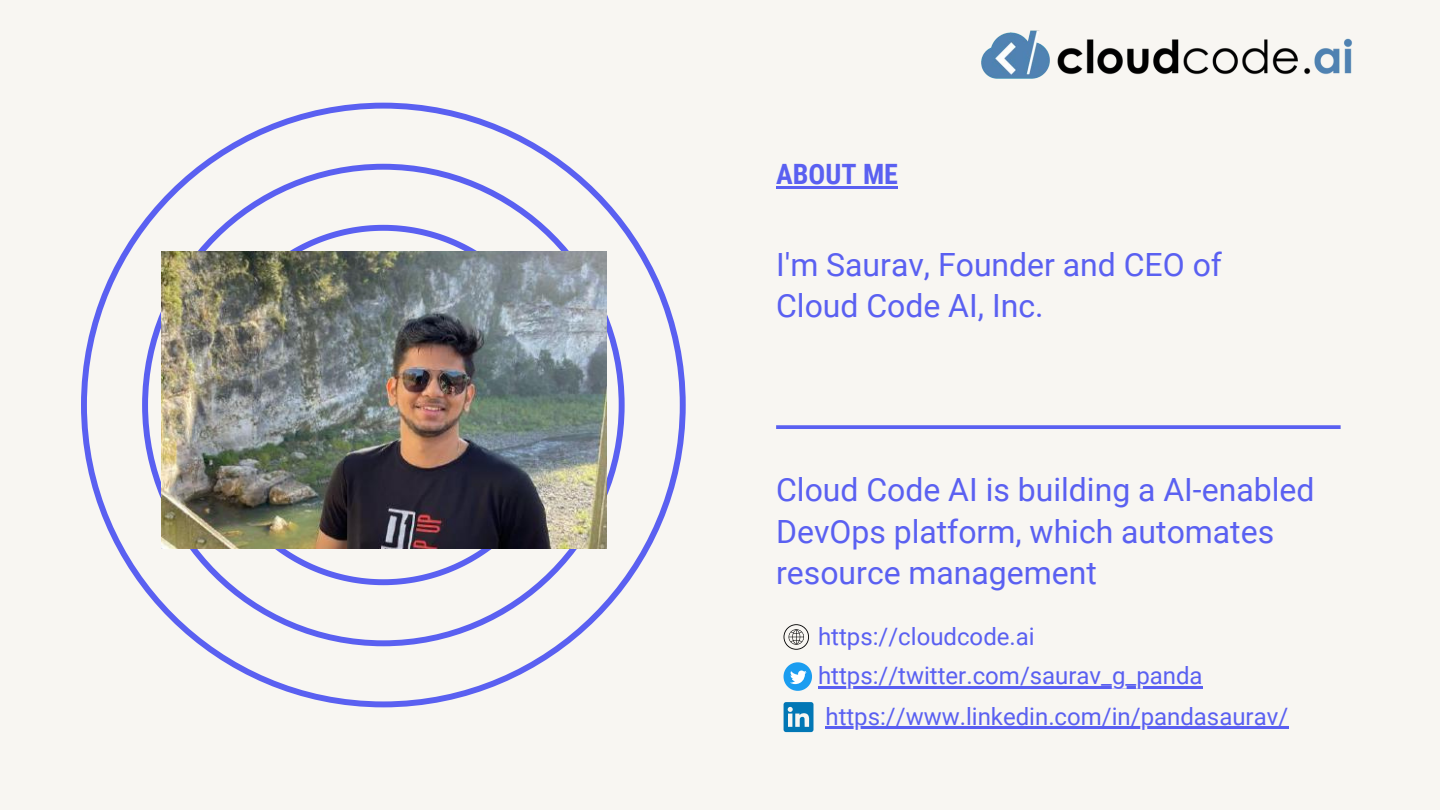
<style>
.page{position:relative;width:1440px;height:810px;background:#f8f6f2}
.page>*{position:absolute;margin:0;border:0;box-sizing:border-box;transform-origin:0 0}
.t1{font:32px/41.2px "Roboto";color:#5a60f1}
.t2{font:700 28px "Roboto Condensed";color:#5a60f1}
.t3{font:24px "Roboto";color:#5a60f1}
</style>
<div class="page">
<svg style="left:81px;top:103px;width:605px;height:604px"></svg>
<svg style="left:776px;top:425px;width:565px;height:4px;background:#6369f1"></svg>
<img style="left:981px;top:30px;width:371px;height:49px">
<svg style="left:784px;top:624px;width:25px;height:26px"></svg>
<svg style="left:784px;top:662px;width:28px;height:29px"></svg>
<svg style="left:784px;top:702px;width:30px;height:30px"></svg>
<img style="left:161px;top:251px;width:446px;height:297px">
<hr style="left:776px;top:186px;width:122px;height:2px;background:#5a60f1">
<hr style="left:818px;top:686px;width:385px;height:2px;background:#5a60f1">
<hr style="left:825px;top:726px;width:464px;height:3px;background:#5a60f1">
<h1 class="t2" style="left:776px;top:158px;width:123px">ABOUT ME</h1>
<p class="t1" style="left:776px;top:245px;width:447px">I'm Saurav, Founder and CEO of<br>Cloud Code AI, Inc.</p>
<h2 class="t1" style="left:776px;top:470px;width:540px">Cloud Code AI is building a AI-enabled<br>DevOps platform, which automates resource management</h2>
<p class="t3" style="left:818px;top:623px;width:218px">https://cloudcode.ai</p>
<h1 class="t3" style="left:818px;top:662px;width:386px">https://twitter.com/saurav_g_panda</h1>
<p class="t3" style="left:825px;top:703px;width:464px">https://www.linkedin.com/in/pandasaurav/</p>
</div>
